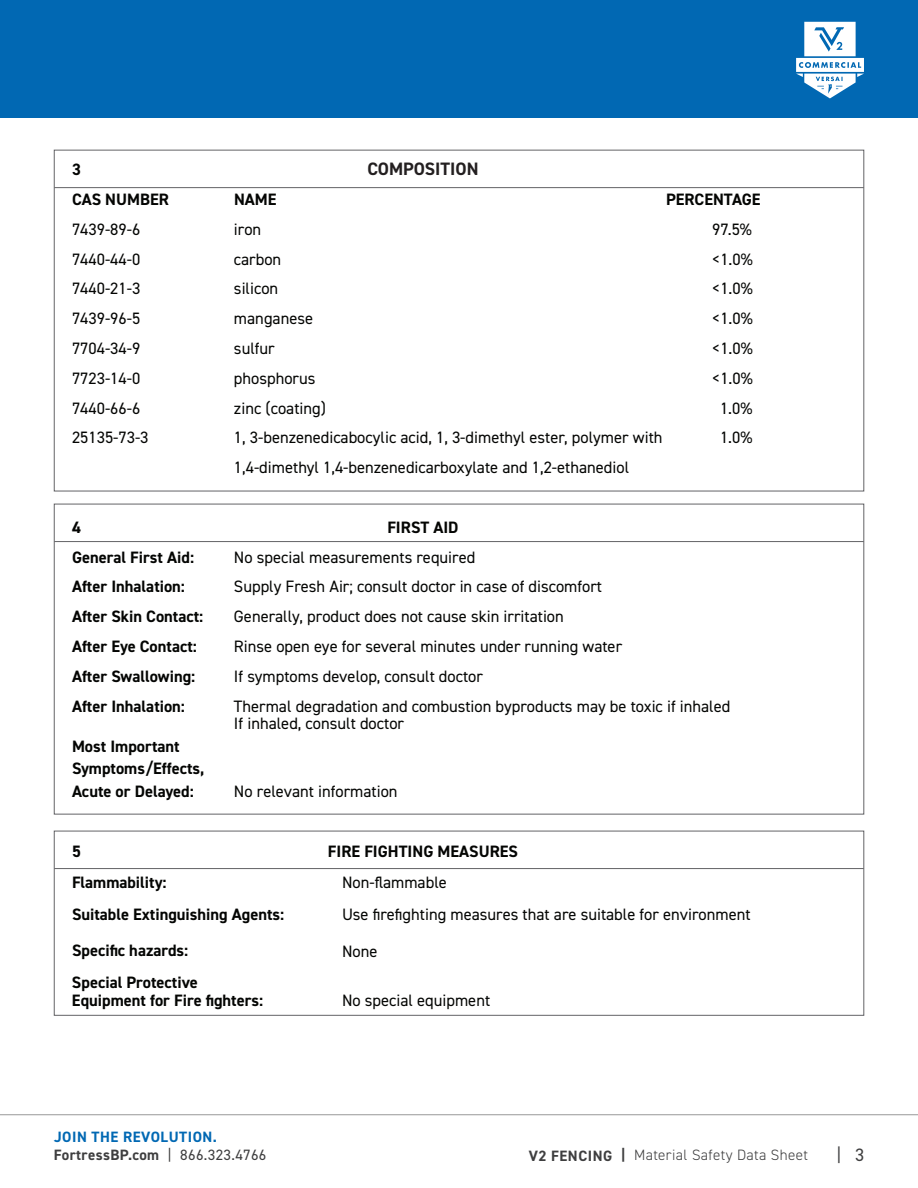
<style>
.page{position:relative;width:918px;height:1188px;background:#fff}
.page>*{position:absolute;margin:0;border:0;box-sizing:border-box;transform-origin:0 0}
.t1{font:700 18px "DIN2014";color:#231f20}
.t2{font:18px "DIN2014";color:#3e3e3f}
.t3{font:16.5px/17.9px "DIN2014";color:#040503}
.t4{font:700 16.5px/22.5px "DIN2014";color:#040503}
.t5{font:700 15px/18px "DIN2014";letter-spacing:.035em;color:#0168b3}
.t6{font:300 15px "DIN2014";letter-spacing:.025em;color:#3e3e3f}
.s1{color:#3e3e3f}
.s2{font-weight:400;color:#3e3e3f}
.s3{font-weight:700}
</style>
<div class="page">
<hr style="left:0;top:1114px;width:918px;height:1px;background:#999">
<div style="left:0;top:0;width:918px;height:118px;background:#0168b3"></div>
<svg style="left:796px;top:22px;width:68px;height:76px"></svg>
<hr style="left:54px;top:187px;width:810px;height:1px;background:#636366">
<hr style="left:54px;top:541px;width:810px;height:1px;background:#636366">
<div style="left:54px;top:831px;width:810px;height:185px;border:1px solid #636366"></div>
<hr style="left:54px;top:868px;width:810px;height:1px;background:#636366">
<p class="t4" style="left:72px;top:158px;width:10px">3</p>
<p class="t1" style="left:367px;top:157px;width:113px">COMPOSITION</p>
<p class="t4" style="left:72px;top:188px;width:98px">CAS NUMBER</p>
<p class="t4" style="left:234px;top:188px;width:44px">NAME</p>
<p class="t4" style="left:666px;top:188px;width:96px">PERCENTAGE</p>
<p class="t3" style="left:72px;top:220px;width:70px">7439-89-6</p>
<p class="t3" style="left:234px;top:220px;width:29px">iron</p>
<p class="t3" style="left:712px;top:220px;width:41px">97.5%</p>
<p class="t3" style="left:72px;top:250px;width:70px">7440-44-0</p>
<p class="t3" style="left:234px;top:250px;width:49px">carbon</p>
<p class="t3" style="left:712px;top:250px;width:42px">&lt;1.0%</p>
<p class="t3" style="left:72px;top:280px;width:70px">7440-21-3</p>
<p class="t3" style="left:234px;top:280px;width:46px">silicon</p>
<p class="t3" style="left:712px;top:280px;width:42px">&lt;1.0%</p>
<p class="t3" style="left:72px;top:309px;width:70px">7439-96-5</p>
<p class="t3" style="left:234px;top:309px;width:81px">manganese</p>
<p class="t3" style="left:712px;top:309px;width:42px">&lt;1.0%</p>
<p class="t3" style="left:72px;top:339px;width:70px">7704-34-9</p>
<p class="t3" style="left:234px;top:339px;width:42px">sulfur</p>
<p class="t3" style="left:712px;top:339px;width:42px">&lt;1.0%</p>
<p class="t3" style="left:72px;top:369px;width:70px">7723-14-0</p>
<p class="t3" style="left:234px;top:369px;width:83px">phosphorus</p>
<p class="t3" style="left:712px;top:369px;width:42px">&lt;1.0%</p>
<p class="t3" style="left:72px;top:399px;width:70px">7440-66-6</p>
<p class="t3" style="left:234px;top:399px;width:94px">zinc (coating)</p>
<p class="t3" style="left:720px;top:399px;width:34px">1.0%</p>
<p class="t3" style="left:72px;top:429px;width:78px">25135-73-3</p>
<p class="t3" style="left:234px;top:429px;width:430px">1, 3-benzenedicabocylic acid, 1, 3-dimethyl ester, polymer with</p>
<p class="t3" style="left:720px;top:429px;width:34px">1.0%</p>
<p class="t3" style="left:234px;top:458px;width:397px">1,4-dimethyl 1,4-benzenedicarboxylate and 1,2-ethanediol</p>
<p class="t4" style="left:72px;top:516px;width:10px">4</p>
<p class="t4" style="left:387px;top:516px;width:73px">FIRST AID</p>
<p class="t4" style="left:72px;top:546px;width:124px">General First Aid:</p>
<p class="t3" style="left:234px;top:548px;width:243px">No special measurements required</p>
<p class="t4" style="left:72px;top:575px;width:115px">After Inhalation:</p>
<p class="t3" style="left:234px;top:578px;width:370px">Supply Fresh Air; consult doctor in case of discomfort</p>
<p class="t4" style="left:72px;top:605px;width:133px">After Skin Contact:</p>
<p class="t3" style="left:234px;top:607px;width:331px">Generally, product does not cause skin irritation</p>
<p class="t4" style="left:72px;top:635px;width:126px">After Eye Contact:</p>
<p class="t3" style="left:234px;top:637px;width:390px">Rinse open eye for several minutes under running water</p>
<p class="t4" style="left:72px;top:665px;width:125px">After Swallowing:</p>
<p class="t3" style="left:234px;top:667px;width:250px">If symptoms develop, consult doctor</p>
<p class="t4" style="left:72px;top:695px;width:115px">After Inhalation:</p>
<p class="t3" style="left:234px;top:697px;width:498px">Thermal degradation and combustion byproducts may be toxic if inhaled<br>If inhaled, consult doctor</p>
<p class="t4" style="left:72px;top:735px;width:134px">Most Important<br>Symptoms/Effects,<br>Acute or Delayed:</p>
<p class="t3" style="left:234px;top:782px;width:165px">No relevant information</p>
<p class="t4" style="left:72px;top:839px;width:10px">5</p>
<p class="t4" style="left:328px;top:839px;width:192px">FIRE FIGHTING MEASURES</p>
<p class="t4" style="left:72px;top:871px;width:96px">Flammability:</p>
<p class="t3" style="left:342px;top:873px;width:106px">Non-flammable</p>
<p class="t4" style="left:72px;top:903px;width:214px">Suitable Extinguishing Agents:</p>
<p class="t3" style="left:342px;top:905px;width:410px">Use firefighting measures that are suitable for environment</p>
<p class="t4" style="left:72px;top:939px;width:118px">Specific hazards:</p>
<p class="t3" style="left:342px;top:942px;width:37px">None</p>
<p class="t4" style="left:72px;top:974px;width:193px;line-height:18px">Special Protective<br>Equipment for Fire fighters:</p>
<p class="t3" style="left:342px;top:991px;width:150px">No special equipment</p>
<p class="t5" style="left:54px;top:1128px;width:214px">JOIN THE REVOLUTION.<br><span class="s1">FortressBP.com</span> <span class="s2">| 866.323.4766</span></p>
<p class="t6" style="left:529px;top:1146px;width:281px"><span class="s3">V2 FENCING |</span> Material Safety Data Sheet</p>
<p class="t2" style="left:837px;top:1144px;width:29px">| 3</p>
</div>
